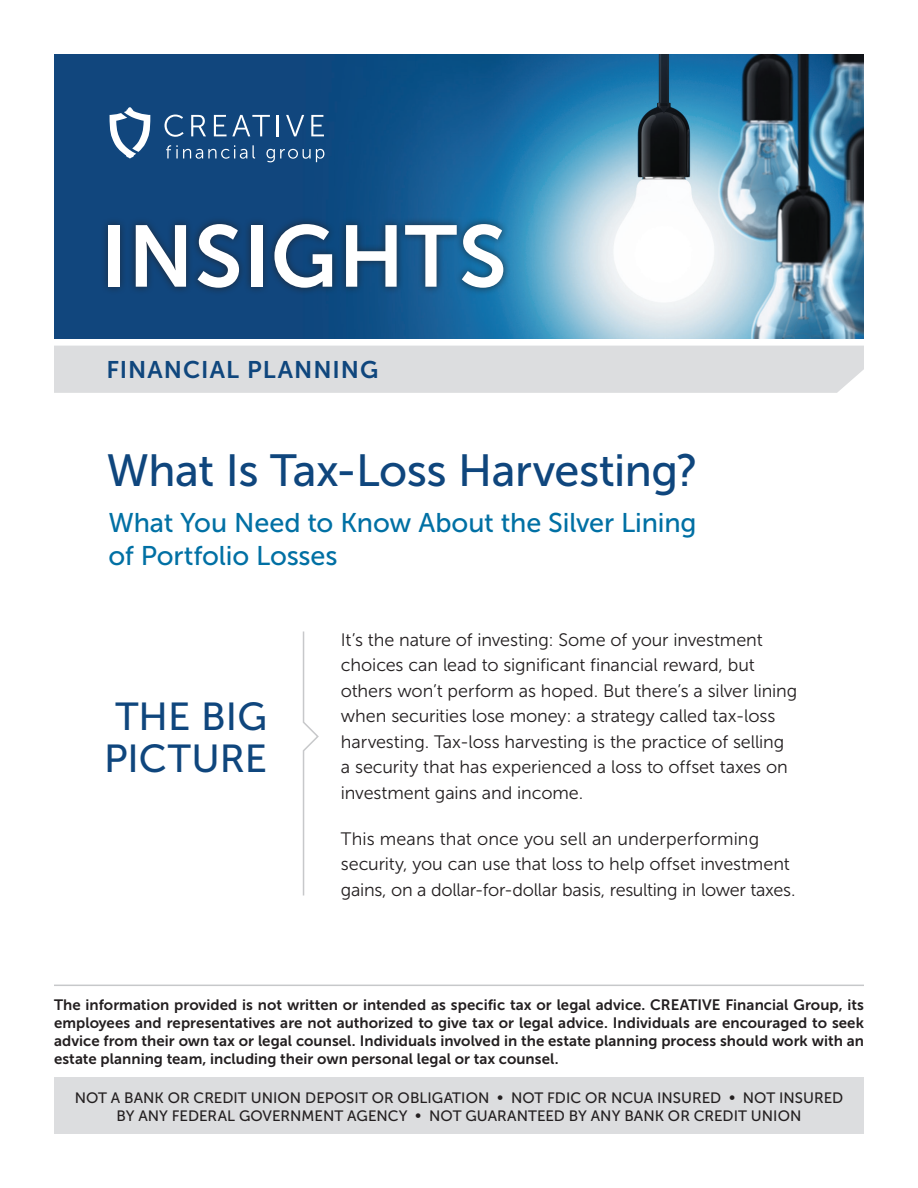
<style>
.page{position:relative;width:918px;height:1188px;background:#fff}
.page>*{position:absolute;margin:0;border:0;box-sizing:border-box;transform-origin:0 0}
.t1{font:86.7px "Museo Sans 700";letter-spacing:.005em;color:#fff}
.t2{font:45px "Museo Sans 500";letter-spacing:-.01em;color:#0f467d}
.t3{font:39px/42px "Museo Sans 500";color:#0f467d}
.t4{font:27px/32.4px "Museo Sans 500";letter-spacing:-.005em;color:#0070a4}
.t5{font:24px "Museo Sans 700";letter-spacing:.04em;color:#0f467d}
.t6{font:18px/25.5px "Museo Sans 300";letter-spacing:-.005em;color:#231f20}
.t7{font:15px/18px "Museo Sans 700";letter-spacing:.005em;color:#231f20;text-align:justify}
.t8{font:15px/18px "Museo Sans 500";letter-spacing:.005em;color:#231f20;text-align:center}
</style>
<div class="page">
<img style="left:54px;top:54px;width:810px;height:284px">
<hr style="left:54px;top:985px;width:810px;height:1px;background:#c7c8ca">
<div style="left:54px;top:1078px;width:810px;height:56px;background:#dcdddf"></div>
<svg style="left:302px;top:631px;width:17px;height:265px"></svg>
<div style="left:54px;top:346px;width:810px;height:47px;background:#dcdddf"></div>
<div style="left:100px;top:216px;width:411px;height:80px;background:#231f20;opacity:.75"></div>
<svg style="left:164px;top:115px;width:20px;height:22px"></svg>
<svg style="left:191px;top:115px;width:15px;height:21px"></svg>
<svg style="left:214px;top:115px;width:56px;height:21px"></svg>
<hr style="left:277px;top:115px;width:2px;height:21px;background:#fff">
<svg style="left:286px;top:115px;width:18px;height:21px"></svg>
<svg style="left:311px;top:115px;width:13px;height:21px"></svg>
<svg style="left:166px;top:145px;width:89px;height:14px"></svg>
<svg style="left:266px;top:149px;width:58px;height:13px"></svg>
<svg style="left:110px;top:107px;width:40px;height:52px"></svg>
<p class="t1" style="left:101px;top:208px;width:407px">INSIGHTS</p>
<p class="t5" style="left:106px;top:357px;width:274px">FINANCIAL PLANNING</p>
<p class="t2" style="left:106px;top:446px;width:593px">What Is Tax-Loss Harvesting?</p>
<p class="t4" style="left:108px;top:507px;width:590px">What You Need to Know About the Silver Lining of Portfolio Losses</p>
<p class="t3" style="left:104px;top:696px;width:164px">THE BIG<br>PICTURE</p>
<p class="t6" style="left:341px;top:627px;width:458px">It’s the nature of investing: Some of your investment choices can lead to significant financial reward, but others won’t perform as hoped. But there’s a silver lining when securities lose money: a strategy called tax-loss harvesting. Tax-loss harvesting is the practice of selling a security that has experienced a loss to offset taxes on investment gains and income.</p>
<p class="t6" style="left:341px;top:826px;width:456px">This means that once you sell an underperforming security, you can use that loss to help offset investment gains, on a dollar-for-dollar basis, resulting in lower taxes.</p>
<p class="t7" style="left:54px;top:996px;width:812px">The information provided is not written or intended as specific tax or legal advice. CREATIVE Financial Group, its employees and representatives are not authorized to give tax or legal advice. Individuals are encouraged to seek advice from their own tax or legal counsel. Individuals involved in the estate planning process should work with an estate planning team, including their own personal legal or tax counsel.</p>
<p class="t8" style="left:75px;top:1088px;width:770px">NOT A BANK OR CREDIT UNION DEPOSIT OR OBLIGATION • NOT FDIC OR NCUA INSURED • NOT INSURED<br>BY ANY FEDERAL GOVERNMENT AGENCY • NOT GUARANTEED BY ANY BANK OR CREDIT UNION</p>
</div>
